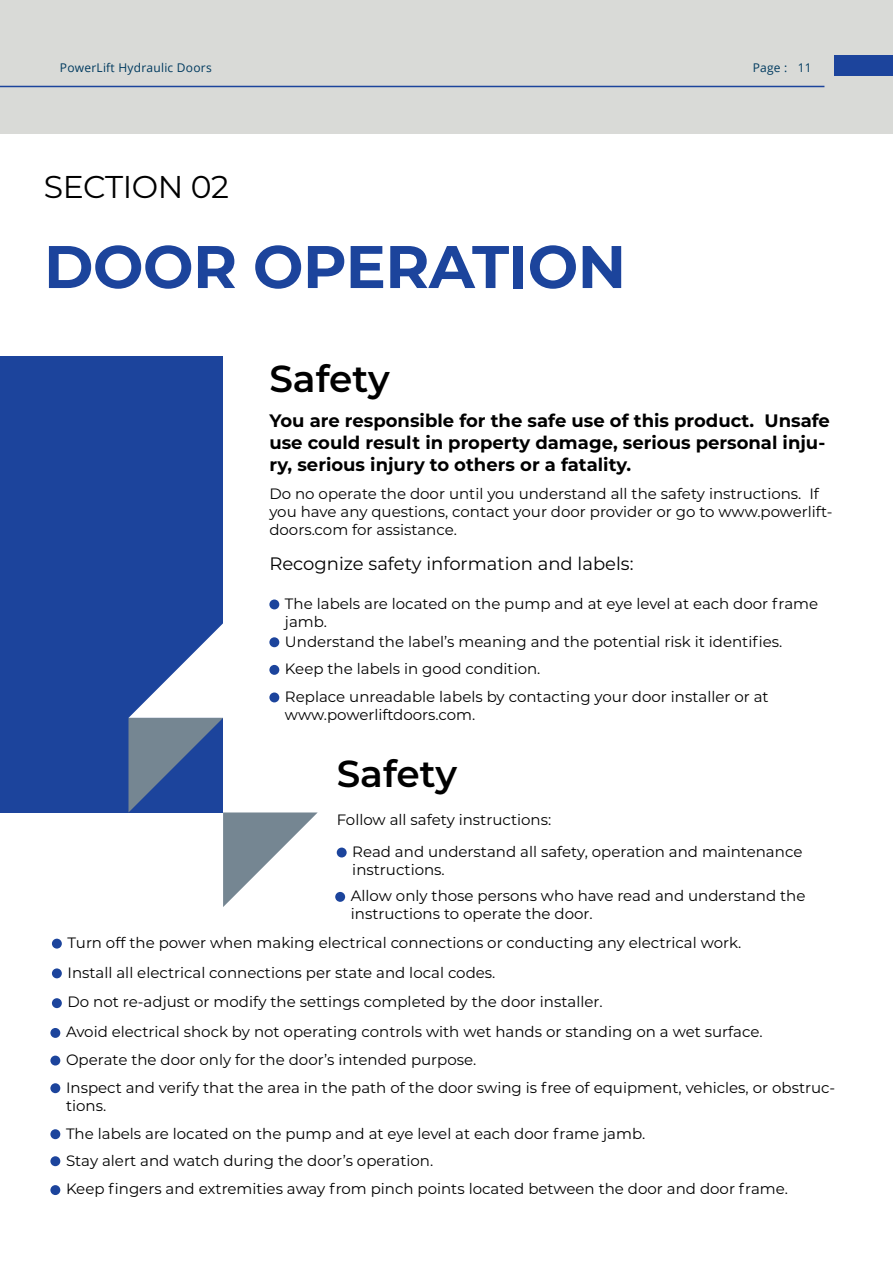
<style>
.page{position:relative;width:893px;height:1263px;background:#fff}
.page>*{position:absolute;margin:0;border:0;box-sizing:border-box;transform-origin:0 0}
.t1{font:700 60px "Montserrat";letter-spacing:-.01em;color:#1c449c}
.t2{font:600 37.5px "Montserrat";color:#000}
.t3{font:31.5px "Montserrat";letter-spacing:-.015em;color:#000}
.t4{font:700 18px/21.6px "Montserrat";color:#000}
.t5{font:18px "Montserrat";color:#000}
.t6{font:15px/29.5px "Montserrat";color:#000}
.t7{font:12px "Open Sans";letter-spacing:.02em;color:#003a5f}
</style>
<div class="page">
<div style="left:0;top:0;width:892px;height:134px;background:#d9dad7"></div>
<div style="left:835px;top:56px;width:58px;height:20px;background:#1c449c"></div>
<hr style="left:0;top:86px;width:824px;height:1px;background:#1c449c">
<div style="left:1px;top:356px;width:222px;height:456px;background:#1c449c"></div>
<svg style="left:128px;top:623px;width:190px;height:284px"></svg>
<div style="left:269px;top:599px;width:10px;height:10px;background:#1c449c;border-radius:50%"></div>
<div style="left:269px;top:637px;width:10px;height:10px;background:#1c449c;border-radius:50%"></div>
<div style="left:269px;top:665px;width:10px;height:10px;background:#1c449c;border-radius:50%"></div>
<div style="left:269px;top:692px;width:10px;height:10px;background:#1c449c;border-radius:50%"></div>
<div style="left:337px;top:847px;width:10px;height:10px;background:#1c449c;border-radius:50%"></div>
<div style="left:335px;top:892px;width:10px;height:10px;background:#1c449c;border-radius:50%"></div>
<div style="left:52px;top:939px;width:10px;height:9px;background:#1c449c;border-radius:50%"></div>
<div style="left:52px;top:968px;width:10px;height:10px;background:#1c449c;border-radius:50%"></div>
<div style="left:52px;top:998px;width:10px;height:10px;background:#1c449c;border-radius:50%"></div>
<div style="left:50px;top:1028px;width:10px;height:10px;background:#1c449c;border-radius:50%"></div>
<div style="left:50px;top:1055px;width:10px;height:10px;background:#1c449c;border-radius:50%"></div>
<div style="left:50px;top:1083px;width:10px;height:10px;background:#1c449c;border-radius:50%"></div>
<div style="left:50px;top:1129px;width:10px;height:10px;background:#1c449c;border-radius:50%"></div>
<div style="left:50px;top:1156px;width:10px;height:10px;background:#1c449c;border-radius:50%"></div>
<div style="left:50px;top:1185px;width:10px;height:10px;background:#1c449c;border-radius:50%"></div>
<p class="t7" style="left:60px;top:59px;width:153px">PowerLift Hydraulic Doors</p>
<p class="t7" style="left:753px;top:59px;width:61px">Page : 11</p>
<h3 class="t3" style="left:44px;top:165px;width:186px">SECTION 02</h3>
<h1 class="t1" style="left:44px;top:223px;width:584px">DOOR OPERATION</h1>
<h2 class="t2" style="left:269px;top:352px;width:122px">Safety</h2>
<p class="t4" style="left:269px;top:409px;width:562px">You are responsible for the safe use of this product. Unsafe use could result in property damage, serious personal inju&shy;ry, serious injury to others or a fatality.</p>
<p class="t6" style="left:269px;top:484px;width:565px;line-height:18px">Do no operate the door until you understand all the safety instructions. If you have any questions, contact your door provider or go to www.powerlift&shy;doors.com for assistance.</p>
<p class="t5" style="left:269px;top:551px;width:366px">Recognize safety information and labels:</p>
<p class="t6" style="left:285px;top:594px;width:535px;line-height:18px">The labels are located on the pump and at eye level at each door frame jamb.</p>
<p class="t6" style="left:285px;top:627px;width:499px;line-height:27.6px">Understand the label’s meaning and the potential risk it identifies.<br>Keep the labels in good condition.<br>Replace unreadable labels by contacting your door installer or at</p>
<p class="t6" style="left:285px;top:699px;width:192px">www.powerliftdoors.com.</p>
<h2 class="t2" style="left:337px;top:747px;width:122px">Safety</h2>
<p class="t6" style="left:352px;top:803px;width:452px;line-height:32.1px;text-indent:-16px">Follow all safety instructions:<br>Read and understand all safety, operation and maintenance</p>
<p class="t6" style="left:351px;top:856px;width:456px;line-height:26.4px">instructions.<br>Allow only those persons who have read and understand the</p>
<p class="t6" style="left:66px;top:898px;width:698px;text-indent:285px">instructions to operate the door.<br>Turn off the power when making electrical connections or conducting any electrical work.<br>Install all electrical connections per state and local codes.<br>Do not re-adjust or modify the settings completed by the door installer.<br>Avoid electrical shock by not operating controls with wet hands or standing on a wet surface.</p>
<p class="t6" style="left:66px;top:1045px;width:771px;line-height:27.6px">Operate the door only for the door’s intended purpose.<br>Inspect and verify that the area in the path of the door swing is free of equipment, vehicles, or obstruc-</p>
<p class="t6" style="left:66px;top:1091px;width:581px;line-height:27.5px">tions.<br>The labels are located on the pump and at eye level at each door frame jamb.<br>Stay alert and watch during the door’s operation.</p>
<p class="t6" style="left:66px;top:1174px;width:724px">Keep fingers and extremities away from pinch points located between the door and door frame.</p>
</div>
